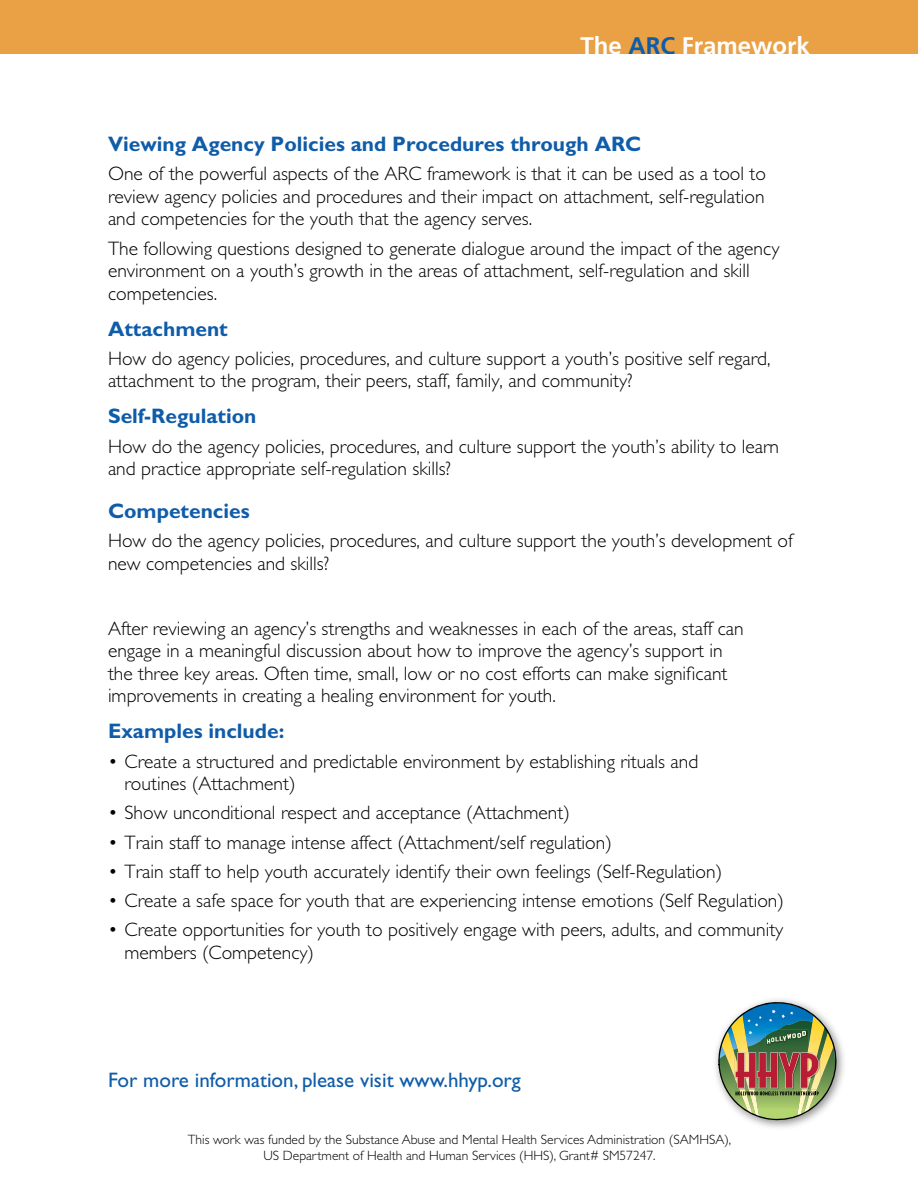
<style>
.page{position:relative;width:918px;height:1188px;background:#fff}
.page>*{position:absolute;margin:0;border:0;box-sizing:border-box;transform-origin:0 0}
.t1{font:700 24px "Frutiger";color:#fff}
.t2{font:700 21px "Gill Sans";color:#0f5ca9}
.t3{font:21px "Gill Sans";color:#0f5ca9}
.t4{font:300 19.5px/22.5px "Gill Sans";color:#000}
.t5{font:300 13.5px/16.5px "Gill Sans";color:#000;text-align:center}
.s1{color:#0f5ca9}
</style>
<div class="page">
<div style="left:711px;top:994px;width:137px;height:138px;background:#000;opacity:.45"></div>
<img style="left:718px;top:1002px;width:118px;height:118px">
<div style="left:0;top:0;width:918px;height:54px;background:#eaa146"></div>
<p class="t1" style="left:581px;top:32px;width:231px">The <span class="s1">ARC</span> Framework</p>
<p class="t2" style="left:108px;top:132px;width:535px">Viewing Agency Policies and Procedures through ARC</p>
<p class="t4" style="left:108px;top:163px;width:660px;text-align:justify">One of the powerful aspects of the ARC framework is that it can be used as a tool to review agency policies and procedures and their impact on attachment, self-regulation and competencies for the youth that the agency serves.</p>
<p class="t4" style="left:108px;top:237px;width:673px">The following questions designed to generate dialogue around the impact of the agency environment on a youth’s growth in the areas of attachment, self-regulation and skill competencies.</p>
<p class="t2" style="left:108px;top:316px;width:121px">Attachment</p>
<p class="t4" style="left:108px;top:347px;width:664px">How do agency policies, procedures, and culture support a youth’s positive self regard, attachment to the program, their peers, staff, family, and community?</p>
<p class="t2" style="left:108px;top:404px;width:150px">Self-Regulation</p>
<p class="t4" style="left:108px;top:435px;width:673px">How do the agency policies, procedures, and culture support the youth’s ability to learn and practice appropriate self-regulation skills?</p>
<p class="t2" style="left:108px;top:498px;width:143px">Competencies</p>
<p class="t4" style="left:108px;top:529px;width:686px">How do the agency policies, procedures, and culture support the youth’s development of new competencies and skills?</p>
<p class="t4" style="left:108px;top:617px;width:637px">After reviewing an agency’s strengths and weaknesses in each of the areas, staff can engage in a meaningful discussion about how to improve the agency’s support in the three key areas. Often time, small, low or no cost efforts can make significant improvements in creating a healing environment for youth.</p>
<p class="t2" style="left:108px;top:719px;width:178px">Examples include:</p>
<p class="t4" style="left:125px;top:750px;width:575px;text-indent:-17px">• Create a structured and predictable environment by establishing rituals and routines (Attachment)</p>
<p class="t4" style="left:108px;top:802px;width:463px">• Show unconditional respect and acceptance (Attachment)</p>
<p class="t4" style="left:108px;top:831px;width:505px">• Train staff to manage intense affect (Attachment/self regulation)</p>
<p class="t4" style="left:108px;top:860px;width:616px">• Train staff to help youth accurately identify their own feelings (Self-Regulation)</p>
<p class="t4" style="left:108px;top:889px;width:677px">• Create a safe space for youth that are experiencing intense emotions (Self Regulation)</p>
<p class="t4" style="left:125px;top:919px;width:660px;text-indent:-16px">• Create opportunities for youth to positively engage with peers, adults, and community members (Competency)</p>
<p class="t3" style="left:108px;top:1068px;width:414px">For more information, please visit www.hhyp.org</p>
<p class="t5" style="left:188px;top:1131px;width:545px">This work was funded by the Substance Abuse and Mental Health Services Administration (SAMHSA),<br>US Department of Health and Human Services (HHS), Grant# SM57247.</p>
</div>
